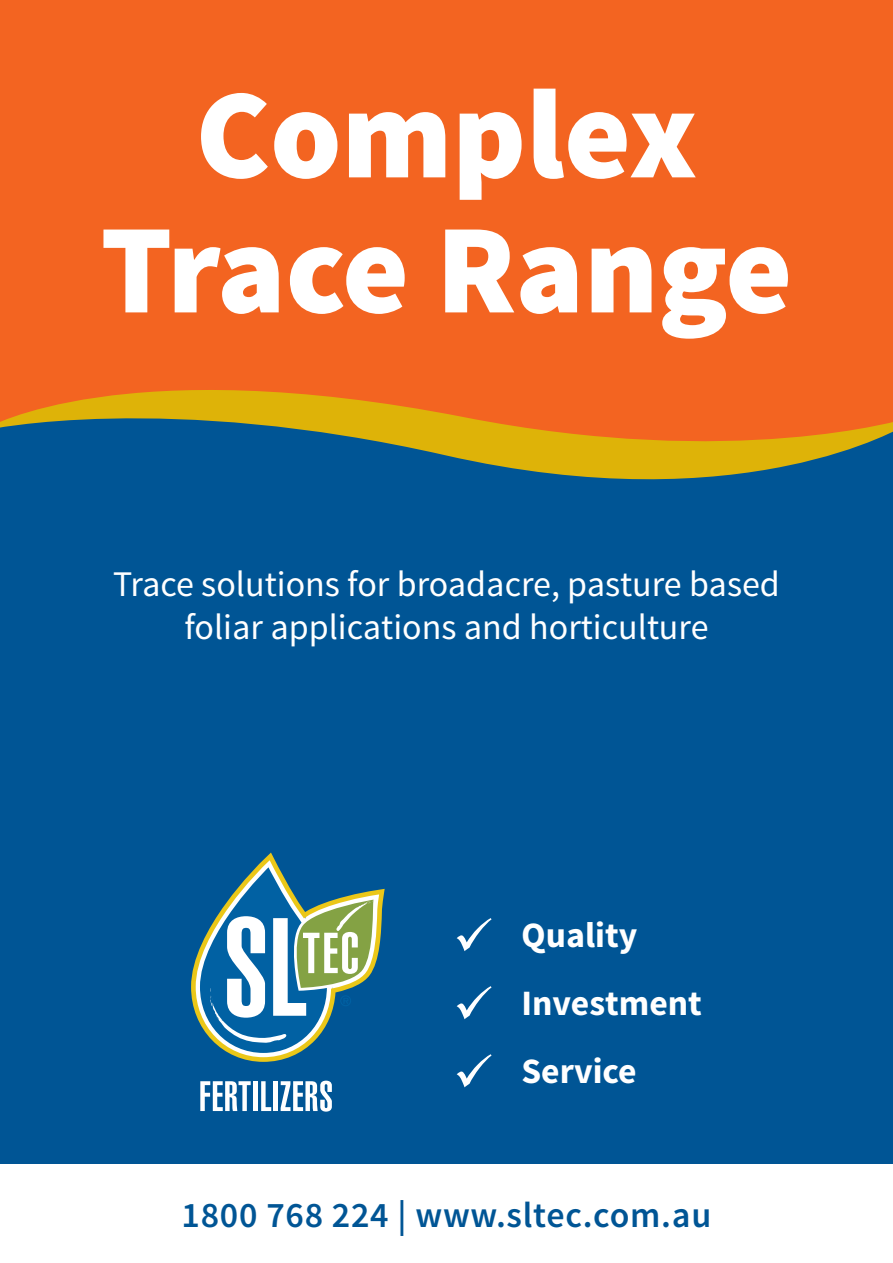
<style>
.page{position:relative;width:893px;height:1263px;background:#fff}
.page>*{position:absolute;margin:0;border:0;box-sizing:border-box;transform-origin:0 0}
.t1{font:900 127.5px/135px "Source Sans Pro";color:#fff;text-align:center}
.t2{font:36px/43.2px "Source Sans Pro";color:#fff;text-align:center}
.t3{font:600 36px "Source Sans Pro";letter-spacing:.02em;color:#005595}
.t4{font:700 35.7px/68.1px "Source Sans Pro";color:#fff}
</style>
<div class="page">
<div style="left:0;top:523px;width:893px;height:641px;background:#005595"></div>
<div style="left:0;top:470px;width:893px;height:53px;background:#005595"></div>
<svg style="left:0;top:32px;width:893px;height:438px;background:#e46825"></svg>
<div style="left:0;top:0;width:893px;height:32px;background:#f36421"></div>
<svg style="left:191px;top:852px;width:194px;height:210px"></svg>
<svg style="left:200px;top:1081px;width:51px;height:30px"></svg>
<div style="left:253px;top:1081px;width:5px;height:30px;background:#fff"></div>
<svg style="left:261px;top:1081px;width:10px;height:30px"></svg>
<hr style="left:274px;top:1081px;width:4px;height:30px;background:#fff">
<svg style="left:281px;top:1081px;width:51px;height:30px"></svg>
<svg style="left:457px;top:918px;width:35px;height:33px"></svg>
<svg style="left:457px;top:986px;width:35px;height:33px"></svg>
<svg style="left:457px;top:1054px;width:35px;height:33px"></svg>
<h1 class="t1" style="left:100px;top:73px;width:694px">Complex<br>Trace Range</h1>
<p class="t2" style="left:113px;top:563px;width:668px">Trace solutions for broadacre, pasture based foliar applications and horticulture</p>
<p class="t4" style="left:521px;top:902px;width:182px">Quality<br>Investment<br>Service</p>
<p class="t3" style="left:182px;top:1193px;width:531px">1800 768 224 | www.sltec.com.au</p>
</div>
